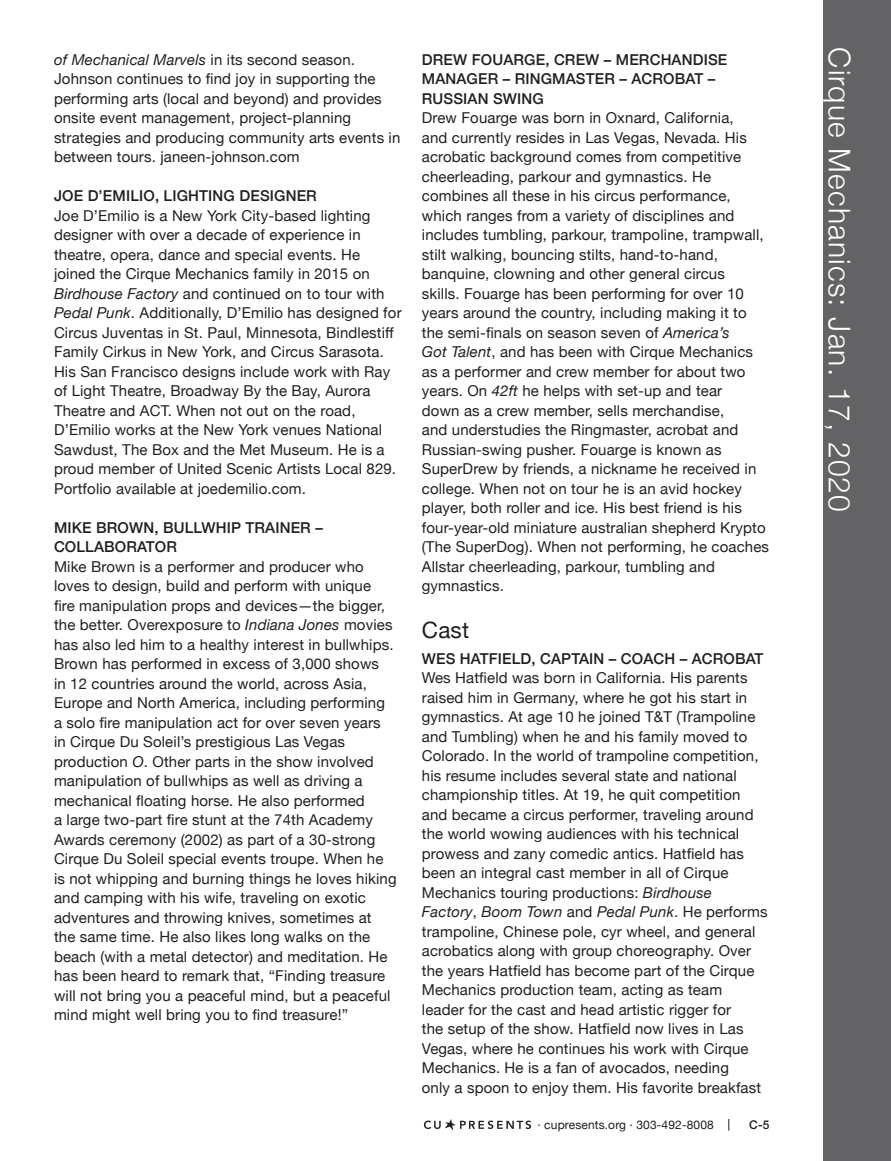
<style>
.page{position:relative;width:891px;height:1161px;background:#fff}
.page>*{position:absolute;margin:0;border:0;box-sizing:border-box;transform-origin:0 0}
.t1{font:300 30px "Helvetica Neue";letter-spacing:.04em;color:#fff}
.t2{font:22.5px "Helvetica Neue";color:#231f20}
.t3{font:15px/19.5px "Helvetica Neue";letter-spacing:.01em;color:#231f20}
.t4{font:500 15px/19.5px "Helvetica Neue";letter-spacing:.01em;color:#231f20}
.t5{font:12px "Helvetica Neue";letter-spacing:.01em;color:#231f20}
.t6{font:500 12px "Helvetica Neue";color:#231f20}
.s1{font-style:italic}
</style>
<div class="page">
<div style="left:824px;top:0;width:67px;height:1161px;background:#636366"></div>
<svg style="left:729px;top:1119px;width:1px;height:12px"></svg>
<svg style="left:424px;top:1119px;width:107px;height:12px"></svg>
<p class="t3" style="left:54px;top:50px;width:348px"><span class="s1">of Mechanical Marvels</span> in its second season.<br>Johnson continues to find joy in supporting the performing arts (local and beyond) and provides onsite event management, project-planning strategies and producing community arts events in between tours. janeen-johnson.com</p>
<p class="t4" style="left:54px;top:185px;width:264px">JOE D’EMILIO, LIGHTING DESIGNER</p>
<p class="t3" style="left:54px;top:206px;width:349px">Joe D’Emilio is a New York City-based lighting designer with over a decade of experience in theatre, opera, dance and special events. He joined the Cirque Mechanics family in 2015 on <span class="s1">Birdhouse Factory</span> and continued on to tour with <span class="s1">Pedal Punk</span>. Additionally, D’Emilio has designed for Circus Juventas in St. Paul, Minnesota, Bindlestiff Family Cirkus in New York, and Circus Sarasota.<br>His San Francisco designs include work with Ray of Light Theatre, Broadway By the Bay, Aurora Theatre and ACT. When not out on the road, D’Emilio works at the New York venues National Sawdust, The Box and the Met Museum. He is a proud member of United Scenic Artists Local 829.<br>Portfolio available at joedemilio.com.</p>
<p class="t4" style="left:54px;top:516px;width:270px">MIKE BROWN, BULLWHIP TRAINER –<br>COLLABORATOR</p>
<p class="t3" style="left:54px;top:557px;width:344px">Mike Brown is a performer and producer who loves to design, build and perform with unique<br>fire manipulation props and devices—the bigger, the better. Overexposure to <span class="s1">Indiana Jones</span> movies has also led him to a healthy interest in bullwhips.<br>Brown has performed in excess of 3,000 shows<br>in 12 countries around the world, across Asia, Europe and North America, including performing a solo fire manipulation act for over seven years<br>in Cirque Du Soleil’s prestigious Las Vegas production <span class="s1">O</span>. Other parts in the show involved manipulation of bullwhips as well as driving a mechanical floating horse. He also performed<br>a large two-part fire stunt at the 74th Academy Awards ceremony (2002) as part of a 30-strong Cirque Du Soleil special events troupe. When he is not whipping and burning things he loves hiking and camping with his wife, traveling on exotic adventures and throwing knives, sometimes at the same time. He also likes long walks on the beach (with a metal detector) and meditation. He has been heard to remark that, “Finding treasure will not bring you a peaceful mind, but a peaceful mind might well bring you to find treasure!”</p>
<p class="t4" style="left:422px;top:48px;width:307px">DREW FOUARGE, CREW – MERCHANDISE<br>MANAGER – RINGMASTER – ACROBAT –<br>RUSSIAN SWING</p>
<p class="t3" style="left:422px;top:109px;width:349px">Drew Fouarge was born in Oxnard, California,<br>and currently resides in Las Vegas, Nevada. His acrobatic background comes from competitive cheerleading, parkour and gymnastics. He combines all these in his circus performance, which ranges from a variety of disciplines and includes tumbling, parkour, trampoline, trampwall, stilt walking, bouncing stilts, hand-to-hand, banquine, clowning and other general circus<br>skills. Fouarge has been performing for over 10 years around the country, including making it to the semi-finals on season seven of <span class="s1">America’s<br>Got Talent</span>, and has been with Cirque Mechanics as a performer and crew member for about two years. On <span class="s1">42ft</span> he helps with set-up and tear<br>down as a crew member, sells merchandise,<br>and understudies the Ringmaster, acrobat and Russian-swing pusher. Fouarge is known as SuperDrew by friends, a nickname he received in college. When not on tour he is an avid hockey player, both roller and ice. His best friend is his four-year-old miniature australian shepherd Krypto (The SuperDog). When not performing, he coaches Allstar cheerleading, parkour, tumbling and gymnastics.</p>
<h2 class="t2" style="left:422px;top:613px;width:49px">Cast</h2>
<p class="t4" style="left:422px;top:648px;width:343px">WES HATFIELD, CAPTAIN – COACH – ACROBAT</p>
<p class="t3" style="left:422px;top:669px;width:347px">Wes Hatfield was born in California. His parents raised him in Germany, where he got his start in gymnastics. At age 10 he joined T&amp;T (Trampoline and Tumbling) when he and his family moved to Colorado. In the world of trampoline competition, his resume includes several state and national championship titles. At 19, he quit competition and became a circus performer, traveling around the world wowing audiences with his technical prowess and zany comedic antics. Hatfield has been an integral cast member in all of Cirque Mechanics touring productions: <span class="s1">Birdhouse Factory</span>, <span class="s1">Boom Town</span> and <span class="s1">Pedal Punk</span>. He performs trampoline, Chinese pole, cyr wheel, and general acrobatics along with group choreography. Over the years Hatfield has become part of the Cirque Mechanics production team, acting as team leader for the cast and head artistic rigger for<br>the setup of the show. Hatfield now lives in Las Vegas, where he continues his work with Cirque Mechanics. He is a fan of avocados, needing<br>only a spoon to enjoy them. His favorite breakfast</p>
<p class="t5" style="left:537px;top:1116px;width:178px">· cupresents.org · 303-492-8008</p>
<p class="t6" style="left:749px;top:1115px;width:22px">C-5</p>
<h1 class="t1" style="left:864px;top:47px;width:466px;rotate:90deg">Cirque Mechanics: Jan. 17, 2020</h1>
</div>
